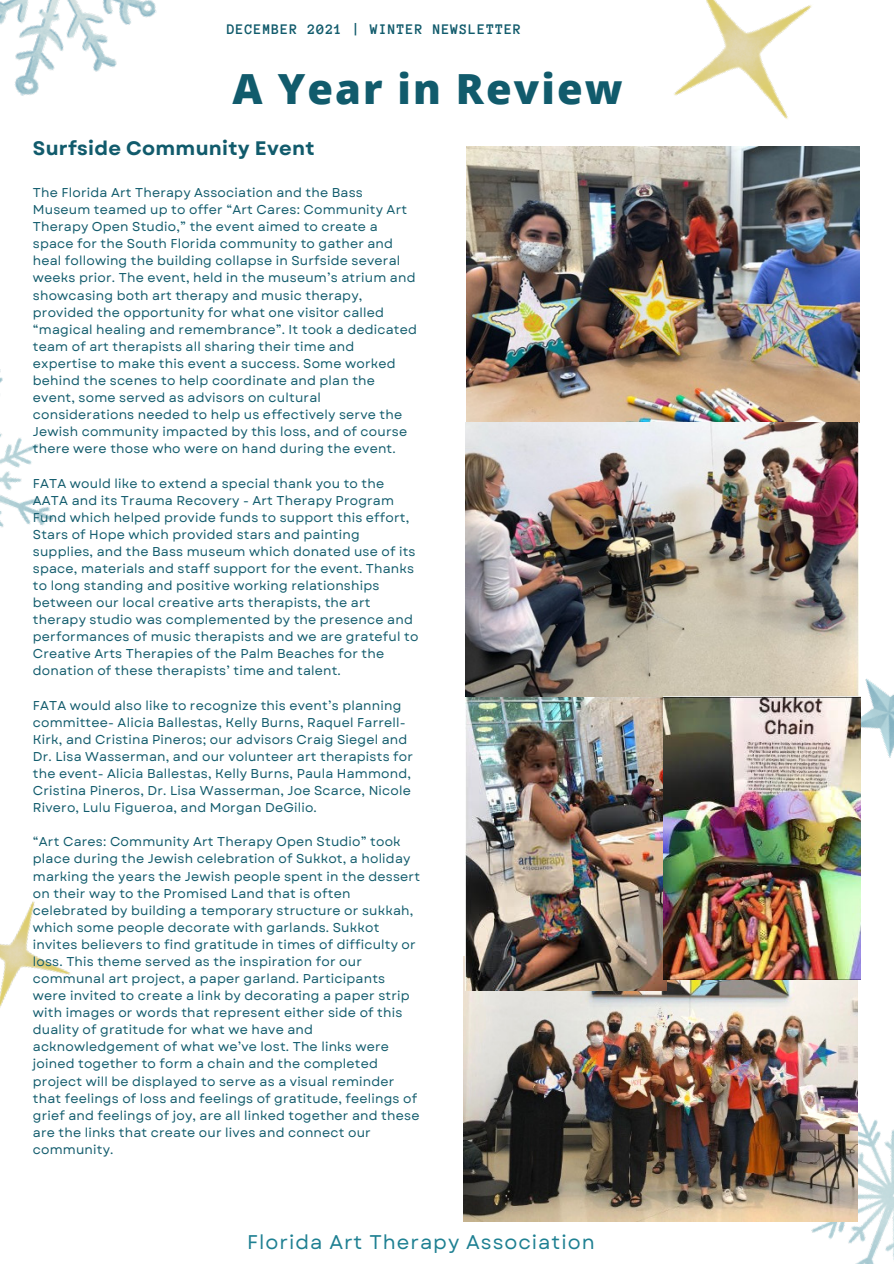
<style>
.page{position:relative;width:894px;height:1264px;background:#fff}
.page>*{position:absolute;margin:0;border:0;box-sizing:border-box;transform-origin:0 0}
.t1{font:800 41.55px "Open Sans";letter-spacing:.05em;color:#115b6c}
.t2{font:19.8px "Garet";letter-spacing:.05em;color:#1e8092}
.t3{font:700 19.5px "Garet";letter-spacing:.015em;color:#115b6c}
.t4{font:700 15px "Anonymous Pro";letter-spacing:.05em;color:#115b6c}
.t5{font:12.75px/17.1px "Garet";letter-spacing:.015em;color:#115b6c}
</style>
<div class="page">
<img style="left:0;top:0;width:157px;height:96px">
<img style="left:752px;top:1045px;width:141px;height:218px">
<img style="left:0;top:369px;width:54px;height:158px">
<img style="left:674px;top:0;width:138px;height:119px">
<img style="left:0;top:901px;width:71px;height:107px">
<img style="left:860px;top:678px;width:33px;height:88px">
<img style="left:463px;top:956px;width:393px;height:264px">
<img style="left:465px;top:696px;width:201px;height:294px">
<img style="left:465px;top:146px;width:394px;height:550px">
<img style="left:662px;top:696px;width:198px;height:283px">
<p class="t4" style="left:227px;top:22px;width:296px">DECEMBER 2021 | WINTER NEWSLETTER</p>
<p class="t1" style="left:232px;top:60px;width:391px">A Year in Review</p>
<p class="t3" style="left:33px;top:134px;width:283px">Surfside Community Event</p>
<p class="t5" style="left:33px;top:184px;width:385px">The Florida Art Therapy Association and the Bass Museum teamed up to offer “Art Cares: Community Art Therapy Open Studio,” the event aimed to create a space for the South Florida community to gather and heal following the building collapse in Surfside several weeks prior. The event, held in the museum’s atrium and showcasing both art therapy and music therapy, provided the opportunity for what one visitor called “magical healing and remembrance”. It took a dedicated team of art therapists all sharing their time and expertise to make this event a success. Some worked behind the scenes to help coordinate and plan the event, some served as advisors on cultural considerations needed to help us effectively serve the Jewish community impacted by this loss, and of course there were those who were on hand during the event.</p>
<p class="t5" style="left:33px;top:474px;width:387px">FATA would like to extend a special thank you to the AATA and its Trauma Recovery - Art Therapy Program Fund which helped provide funds to support this effort, Stars of Hope which provided stars and painting supplies, and the Bass museum which donated use of its space, materials and staff support for the event. Thanks to long standing and positive working relationships between our local creative arts therapists, the art therapy studio was complemented by the presence and performances of music therapists and we are grateful to Creative Arts Therapies of the Palm Beaches for the donation of these therapists’ time and talent.</p>
<p class="t5" style="left:33px;top:696px;width:381px">FATA would also like to recognize this event’s planning committee- Alicia Ballestas, Kelly Burns, Raquel Farrell-Kirk, and Cristina Pineros; our advisors Craig Siegel and Dr. Lisa Wasserman, and our volunteer art therapists for the event- Alicia Ballestas, Kelly Burns, Paula Hammond, Cristina Pineros, Dr. Lisa Wasserman, Joe Scarce, Nicole Rivero, Lulu Figueroa, and Morgan DeGilio.</p>
<p class="t5" style="left:33px;top:833px;width:388px">“Art Cares: Community Art Therapy Open Studio” took place during the Jewish celebration of Sukkot, a holiday marking the years the Jewish people spent in the dessert on their way to the Promised Land that is often celebrated by building a temporary structure or sukkah, which some people decorate with garlands. Sukkot invites believers to find gratitude in times of difficulty or loss. This theme served as the inspiration for our communal art project, a paper garland. Participants were invited to create a link by decorating a paper strip with images or words that represent either side of this duality of gratitude for what we have and acknowledgement of what we’ve lost. The links were joined together to form a chain and the completed project will be displayed to serve as a visual reminder that feelings of loss and feelings of gratitude, feelings of grief and feelings of joy, are all linked together and these are the links that create our lives and connect our community.</p>
<p class="t2" style="left:247px;top:1227px;width:349px">Florida Art Therapy Association</p>
</div>
